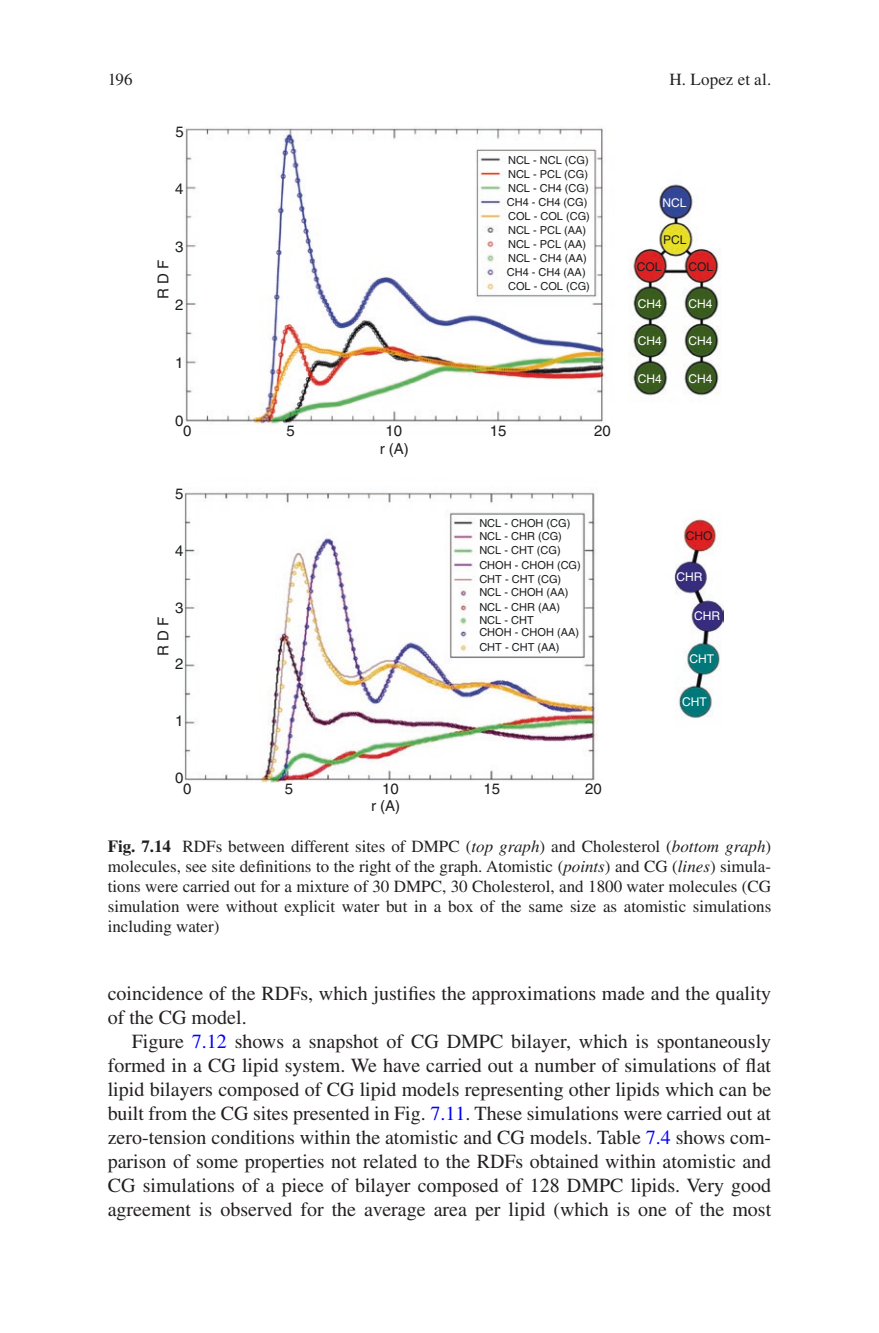
<style>
.page{position:relative;width:879px;height:1333px;background:#fff}
.page>*{position:absolute;margin:0;border:0;box-sizing:border-box;transform-origin:0 0}
.t1{font:20px/24px "Kklqff Times LT Std";color:#231f20}
.t2{font:17px/20px "Kklqff Times LT Std";color:#231f20;text-align:justify}
.t3{font:17px "Bhncdn Times LT Std";letter-spacing:.01em;color:#231f20}
.t4{font:15px "Lqynyn Helvetica";color:#1d1e1f}
.t5{font:12px "Lqynyn Helvetica";color:#fff}
.t6{font:12px "Lqynyn Helvetica";color:#1d1e1f}
.t7{font:11px/13.8px "Lqynyn Helvetica";color:#1d1e1f}
.s1{font-family:"Vkkdjx Times LT Std";font-weight:700}
.s2{font-family:"Hbkpkk Times LT Std";font-style:italic}
.s3{color:#0000fa}
</style>
<div class="page">
<img style="left:184px;top:126px;width:539px;height:656px">
<p class="t2" style="left:108px;top:69px;width:27px">196</p>
<p class="t4" style="left:175px;top:123px;width:10px">5</p>
<p class="t4" style="left:175px;top:180px;width:10px">4</p>
<p class="t4" style="left:175px;top:238px;width:10px">3</p>
<p class="t4" style="left:154px;top:299px;width:41px;rotate:-90deg">R D F</p>
<p class="t4" style="left:175px;top:296px;width:10px">2</p>
<p class="t4" style="left:175px;top:354px;width:10px">1</p>
<p class="t7" style="left:508px;top:153px;width:82px">NCL - NCL (CG)</p>
<p class="t7" style="left:508px;top:167px;width:82px">NCL - PCL (CG)</p>
<p class="t7" style="left:508px;top:181px;width:82px">NCL - CH4 (CG)</p>
<p class="t7" style="left:507px;top:195px;width:82px">CH4 - CH4 (CG)</p>
<p class="t7" style="left:508px;top:209px;width:83px">COL - COL (CG)</p>
<p class="t7" style="left:508px;top:223px;width:80px">NCL - PCL (AA)<br>NCL - PCL (AA)</p>
<p class="t7" style="left:508px;top:251px;width:80px">NCL - CH4 (AA)</p>
<p class="t7" style="left:507px;top:265px;width:80px">CH4 - CH4 (AA)</p>
<p class="t7" style="left:508px;top:279px;width:83px">COL - COL (CG)</p>
<p class="t4" style="left:175px;top:412px;width:10px">0</p>
<p class="t4" style="left:183px;top:421px;width:10px">0</p>
<p class="t4" style="left:286px;top:421px;width:10px">5</p>
<p class="t4" style="left:385px;top:421px;width:18px">10</p>
<p class="t4" style="left:490px;top:421px;width:18px">15</p>
<p class="t4" style="left:594px;top:421px;width:18px">20</p>
<p class="t4" style="left:175px;top:485px;width:10px">5</p>
<p class="t4" style="left:175px;top:541px;width:10px">4</p>
<p class="t4" style="left:175px;top:598px;width:10px">3</p>
<p class="t4" style="left:154px;top:656px;width:41px;rotate:-90deg">R D F</p>
<p class="t4" style="left:175px;top:655px;width:10px">2</p>
<p class="t4" style="left:175px;top:712px;width:10px">1</p>
<p class="t4" style="left:380px;top:439px;width:31px">r (A)</p>
<p class="t7" style="left:479px;top:516px;width:93px">NCL - CHOH (CG)</p>
<p class="t7" style="left:479px;top:529px;width:84px">NCL - CHR (CG)</p>
<p class="t7" style="left:479px;top:543px;width:83px">NCL - CHT (CG)</p>
<p class="t7" style="left:479px;top:558px;width:103px">CHOH - CHOH (CG)</p>
<p class="t7" style="left:479px;top:572px;width:83px">CHT - CHT (CG)</p>
<p class="t7" style="left:479px;top:585px;width:91px">NCL - CHOH (AA)</p>
<p class="t7" style="left:479px;top:600px;width:82px">NCL - CHR (AA)</p>
<p class="t7" style="left:479px;top:613px;width:56px">NCL - CHT</p>
<p class="t7" style="left:479px;top:625px;width:101px">CHOH - CHOH (AA)</p>
<p class="t7" style="left:479px;top:640px;width:82px">CHT - CHT (AA)</p>
<p class="t4" style="left:175px;top:769px;width:10px">0</p>
<p class="t4" style="left:183px;top:780px;width:10px">0</p>
<p class="t4" style="left:285px;top:780px;width:10px">5</p>
<p class="t4" style="left:382px;top:780px;width:18px">10</p>
<p class="t4" style="left:483px;top:780px;width:18px">15</p>
<p class="t4" style="left:585px;top:780px;width:18px">20</p>
<p class="t4" style="left:371px;top:797px;width:31px">r (A)</p>
<p class="t3" style="left:669px;top:70px;width:103px">H. Lopez et al.</p>
<p class="t5" style="left:662px;top:196px;width:25px">NCL</p>
<p class="t6" style="left:663px;top:233px;width:25px">PCL</p>
<p class="t6" style="left:637px;top:260px;width:26px">COL</p>
<p class="t6" style="left:688px;top:260px;width:26px">COL</p>
<p class="t5" style="left:638px;top:297px;width:26px">CH4</p>
<p class="t5" style="left:688px;top:297px;width:26px">CH4</p>
<p class="t5" style="left:638px;top:334px;width:25px">CH4</p>
<p class="t5" style="left:688px;top:334px;width:26px">CH4</p>
<p class="t5" style="left:638px;top:372px;width:25px">CH4</p>
<p class="t5" style="left:688px;top:372px;width:26px">CH4</p>
<p class="t6" style="left:685px;top:528px;width:28px">CHO</p>
<p class="t5" style="left:676px;top:570px;width:27px">CHR</p>
<p class="t5" style="left:694px;top:609px;width:27px">CHR</p>
<p class="t5" style="left:689px;top:652px;width:26px">CHT</p>
<p class="t5" style="left:682px;top:695px;width:26px">CHT</p>
<p class="t2" style="left:108px;top:836px;width:665px"><span class="s1">Fig. 7.14</span> RDFs between different sites of DMPC (<span class="s2">top graph</span>) and Cholesterol (<span class="s2">bottom graph</span>) molecules, see site definitions to the right of the graph. Atomistic (<span class="s2">points</span>) and CG (<span class="s2">lines</span>) simula&shy;tions were carried out for a mixture of 30 DMPC, 30 Cholesterol, and 1800 water molecules (CG simulation were without explicit water but in a box of the same size as atomistic simulations including water)</p>
<p class="t1" style="left:108px;top:981px;width:665px">coincidence of the RDFs, which justifies the approximations made and the quality of the CG model.</p>
<p class="t1" style="left:108px;top:1029px;width:665px;text-align:justify;text-indent:24px">Figure <span class="s3">7.12</span> shows a snapshot of CG DMPC bilayer, which is spontaneously formed in a CG lipid system. We have carried out a number of simulations of flat lipid bilayers composed of CG lipid models representing other lipids which can be built from the CG sites presented in Fig. <span class="s3">7.11</span>. These simulations were carried out at zero-tension conditions within the atomistic and CG models. Table <span class="s3">7.4</span> shows com&shy;parison of some properties not related to the RDFs obtained within atomistic and CG simulations of a piece of bilayer composed of 128 DMPC lipids. Very good agreement is observed for the average area per lipid (which is one of the most</p>
</div>
